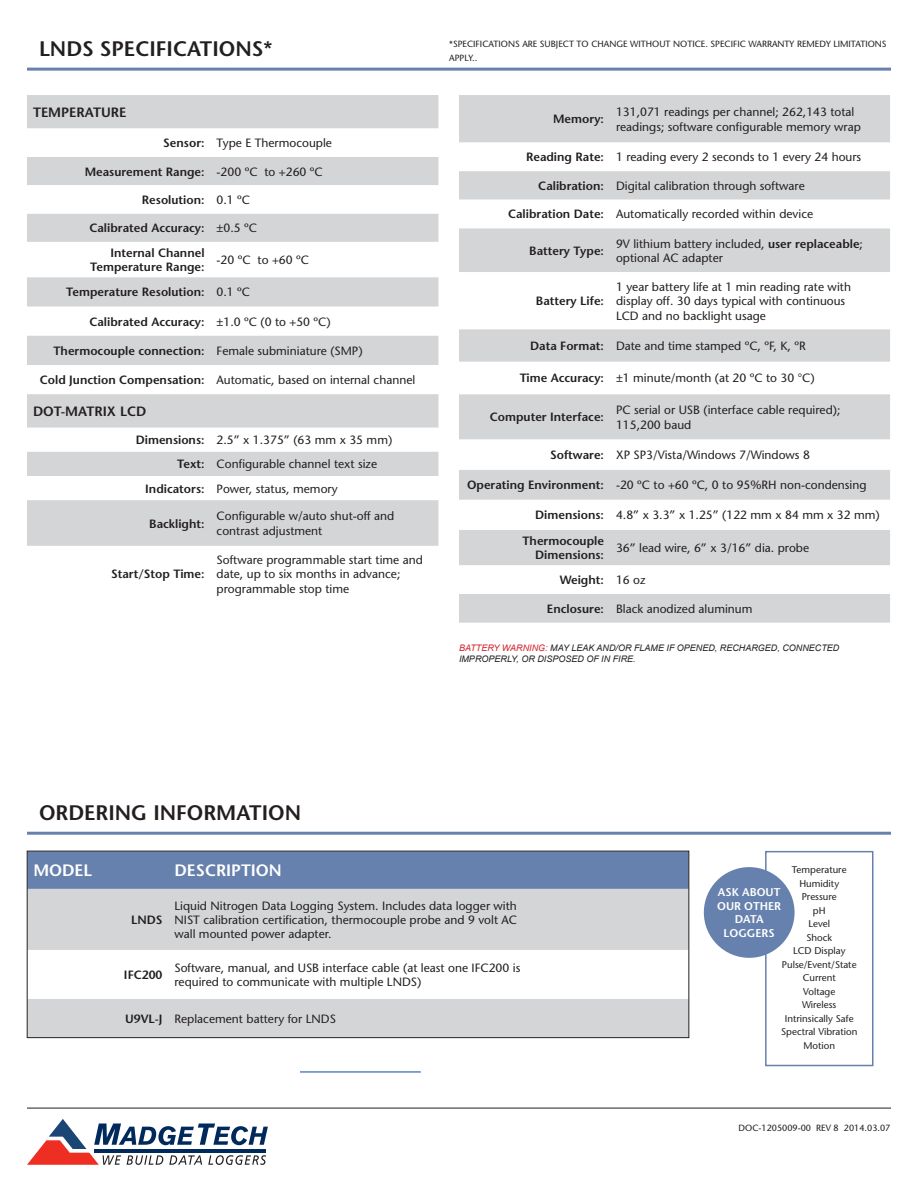
<style>
.page{position:relative;width:918px;height:1188px;background:#fff}
.page>*{position:absolute;margin:0;border:0;box-sizing:border-box;transform-origin:0 0}
.t1{font:600 21px "Stone Sans";color:#231f20}
.t2{font:600 16.5px "Stone Sans";color:#fff}
.t3{font:600 13.5px "Stone Sans";color:#231f20}
.t4{font:12px/14.4px "Stone Sans";color:#231f20}
.t5{font:600 12px/14.4px "Stone Sans";color:#231f20;text-align:right}
.t6{font:600 11.25px/13.5px "Stone Sans";color:#fff;text-align:center}
.t7{font:9.75px "Stone Sans";color:#231f20}
.t8{font:9px/13.5px "Stone Sans";color:#231f20}
.t9{font:italic 9px/10.8px "Arial";color:#231f20}
.s1{font-weight:600}
.s2{color:#d1232a}
</style>
<div class="page">
<hr style="left:27px;top:68px;width:864px;height:3px;background:#6681ad">
<svg style="left:27px;top:1119px;width:241px;height:46px"></svg>
<hr style="left:94px;top:1149px;width:172px;height:3px;background:#00295c">
<hr style="left:27px;top:1108px;width:864px;height:1px;background:#231f20">
<hr style="left:27px;top:832px;width:864px;height:3px;background:#6681ad">
<div style="left:29px;top:853px;width:658px;height:36px;background:#6681ad"></div>
<svg style="left:29px;top:889px;width:658px;height:147px;fill:#d4d5d7"></svg>
<div style="left:27px;top:851px;width:662px;height:187px;border:1px solid #231f20"></div>
<div style="left:765px;top:851px;width:108px;height:215px;border:2px solid #6681ad"></div>
<div style="left:704px;top:867px;width:91px;height:91px;background:#6681ad;border-radius:50%"></div>
<div style="left:27px;top:95px;width:411px;height:34px;background:#d4d5d7"></div>
<svg style="left:27px;top:157px;width:411px;height:85px;fill:#d4d5d7"></svg>
<svg style="left:27px;top:277px;width:411px;height:269px;fill:#d4d5d7"></svg>
<div style="left:459px;top:95px;width:431px;height:48px;background:#d4d5d7"></div>
<svg style="left:459px;top:171px;width:431px;height:101px;fill:#d4d5d7"></svg>
<div style="left:459px;top:329px;width:431px;height:294px;background:#d4d5d7"></div>
<svg style="left:459px;top:362px;width:431px;height:232px"></svg>
<hr style="left:300px;top:1072px;width:121px;height:1px;background:#0645ad">
<p class="t1" style="left:39px;top:36px;width:235px">LNDS SPECIFICATIONS*</p>
<p class="t8" style="left:449px;top:37px;width:439px">*SPECIFICATIONS ARE SUBJECT TO CHANGE WITHOUT NOTICE. SPECIFIC WARRANTY REMEDY LIMITATIONS<br>APPLY..</p>
<p class="t3" style="left:33px;top:104px;width:95px">TEMPERATURE</p>
<p class="t5" style="left:163px;top:136px;width:43px">Sensor:</p>
<p class="t4" style="left:217px;top:136px;width:117px">Type E Thermocouple</p>
<p class="t5" style="left:85px;top:164px;width:121px">Measurement Range:</p>
<p class="t4" style="left:217px;top:164px;width:108px">-200 ºC to +260 ºC</p>
<p class="t5" style="left:142px;top:192px;width:64px">Resolution:</p>
<p class="t4" style="left:217px;top:193px;width:35px">0.1 ºC</p>
<p class="t5" style="left:89px;top:221px;width:117px">Calibrated Accuracy:</p>
<p class="t4" style="left:217px;top:221px;width:42px">±0.5 ºC</p>
<p class="t5" style="left:90px;top:246px;width:116px">Internal Channel<br>Temperature Range:</p>
<p class="t4" style="left:217px;top:253px;width:94px">-20 ºC to +60 ºC</p>
<p class="t5" style="left:66px;top:285px;width:140px">Temperature Resolution:</p>
<p class="t4" style="left:217px;top:285px;width:35px">0.1 ºC</p>
<p class="t5" style="left:89px;top:314px;width:117px">Calibrated Accuracy:</p>
<p class="t4" style="left:217px;top:314px;width:116px">±1.0 ºC (0 to +50 ºC)</p>
<p class="t5" style="left:53px;top:343px;width:153px">Thermocouple connection:</p>
<p class="t4" style="left:217px;top:344px;width:148px">Female subminiature (SMP)</p>
<p class="t5" style="left:40px;top:373px;width:166px">Cold Junction Compensation:</p>
<p class="t4" style="left:217px;top:373px;width:200px">Automatic, based on internal channel</p>
<p class="t3" style="left:33px;top:403px;width:115px">DOT-MATRIX LCD</p>
<p class="t5" style="left:136px;top:433px;width:70px">Dimensions:</p>
<p class="t4" style="left:217px;top:433px;width:177px">2.5” x 1.375” (63 mm x 35 mm)</p>
<p class="t5" style="left:177px;top:457px;width:29px">Text:</p>
<p class="t4" style="left:217px;top:457px;width:162px">Configurable channel text size</p>
<p class="t5" style="left:145px;top:481px;width:61px">Indicators:</p>
<p class="t4" style="left:217px;top:481px;width:123px">Power, status, memory</p>
<p class="t5" style="left:149px;top:516px;width:57px">Backlight:</p>
<p class="t4" style="left:217px;top:509px;width:179px">Configurable w/auto shut-off and contrast adjustment</p>
<p class="t5" style="left:111px;top:567px;width:95px">Start/Stop Time:</p>
<p class="t4" style="left:217px;top:553px;width:208px">Software programmable start time and date, up to six months in advance; programmable stop time</p>
<p class="t5" style="left:553px;top:112px;width:52px">Memory:</p>
<p class="t4" style="left:616px;top:105px;width:246px">131,071 readings per channel; 262,143 total readings; software configurable memory wrap</p>
<p class="t5" style="left:526px;top:150px;width:79px">Reading Rate:</p>
<p class="t4" style="left:616px;top:150px;width:247px">1 reading every 2 seconds to 1 every 24 hours</p>
<p class="t5" style="left:538px;top:179px;width:67px">Calibration:</p>
<p class="t4" style="left:616px;top:179px;width:190px">Digital calibration through software</p>
<p class="t5" style="left:508px;top:207px;width:97px">Calibration Date:</p>
<p class="t4" style="left:616px;top:207px;width:199px">Automatically recorded within device</p>
<p class="t5" style="left:529px;top:243px;width:76px">Battery Type:</p>
<p class="t4" style="left:616px;top:236px;width:249px">9V lithium battery included, <span class="s1">user replaceable</span>; optional AC adapter</p>
<p class="t5" style="left:536px;top:294px;width:70px">Battery Life:</p>
<p class="t4" style="left:616px;top:280px;width:237px">1 year battery life at 1 min reading rate with display off. 30 days typical with continuous<br>LCD and no backlight usage</p>
<p class="t5" style="left:530px;top:339px;width:75px">Data Format:</p>
<p class="t4" style="left:616px;top:339px;width:191px">Date and time stamped ºC, ºF, K, ºR</p>
<p class="t5" style="left:520px;top:371px;width:86px">Time Accuracy:</p>
<p class="t4" style="left:616px;top:371px;width:200px">±1 minute/month (at 20 ºC to 30 °C)</p>
<p class="t5" style="left:490px;top:410px;width:116px">Computer Interface:</p>
<p class="t4" style="left:616px;top:403px;width:226px">PC serial or USB (interface cable required);<br>115,200 baud</p>
<p class="t5" style="left:550px;top:448px;width:55px">Software:</p>
<p class="t4" style="left:616px;top:448px;width:195px">XP SP3/Vista/Windows 7/Windows 8</p>
<p class="t5" style="left:467px;top:478px;width:138px">Operating Environment:</p>
<p class="t4" style="left:616px;top:478px;width:252px">-20 ºC to +60 ºC, 0 to 95%RH non-condensing</p>
<p class="t5" style="left:535px;top:508px;width:70px">Dimensions:</p>
<p class="t4" style="left:616px;top:508px;width:265px">4.8” x 3.3” x 1.25” (122 mm x 84 mm x 32 mm)</p>
<p class="t5" style="left:522px;top:534px;width:83px">Thermocouple<br>Dimensions:</p>
<p class="t4" style="left:616px;top:541px;width:195px">36” lead wire, 6” x 3/16” dia. probe</p>
<p class="t5" style="left:560px;top:573px;width:46px">Weight:</p>
<p class="t4" style="left:616px;top:573px;width:31px">16 oz</p>
<p class="t5" style="left:547px;top:601px;width:59px">Enclosure:</p>
<p class="t4" style="left:616px;top:601px;width:138px">Black anodized aluminum</p>
<p class="t9" style="left:459px;top:643px;width:382px"><span class="s2">BATTERY WARNING:</span> MAY LEAK AND/OR FLAME IF OPENED, RECHARGED, CONNECTED<br>IMPROPERLY, OR DISPOSED OF IN FIRE.</p>
<p class="t1" style="left:39px;top:800px;width:264px">ORDERING INFORMATION</p>
<p class="t2" style="left:33px;top:861px;width:60px">MODEL</p>
<p class="t2" style="left:174px;top:861px;width:109px">DESCRIPTION</p>
<p class="t5" style="left:131px;top:913px;width:33px">LNDS</p>
<p class="t4" style="left:174px;top:898px;width:344px;text-align:justify">Liquid Nitrogen Data Logging System. Includes data logger with NIST calibration certification, thermocouple probe and 9 volt AC wall mounted power adapter.</p>
<p class="t5" style="left:124px;top:968px;width:40px">IFC200</p>
<p class="t4" style="left:174px;top:960px;width:347px">Software, manual, and USB interface cable (at least one IFC200 is required to communicate with multiple LNDS)</p>
<p class="t5" style="left:125px;top:1011px;width:39px">U9VL-J</p>
<p class="t4" style="left:174px;top:1011px;width:163px">Replacement battery for LNDS</p>
<p class="t7" style="left:792px;top:864px;width:56px">Temperature</p>
<p class="t7" style="left:799px;top:878px;width:41px">Humidity</p>
<p class="t7" style="left:802px;top:891px;width:37px">Pressure</p>
<p class="t7" style="left:813px;top:905px;width:14px">pH</p>
<p class="t7" style="left:808px;top:918px;width:23px">Level</p>
<p class="t7" style="left:806px;top:932px;width:27px">Shock</p>
<p class="t7" style="left:793px;top:945px;width:54px">LCD Display</p>
<p class="t7" style="left:782px;top:959px;width:76px">Pulse/Event/State</p>
<p class="t7" style="left:803px;top:972px;width:35px">Current</p>
<p class="t7" style="left:803px;top:986px;width:34px">Voltage</p>
<p class="t7" style="left:802px;top:999px;width:36px">Wireless</p>
<p class="t7" style="left:785px;top:1013px;width:70px">Intrinsically Safe</p>
<p class="t7" style="left:781px;top:1026px;width:78px">Spectral Vibration</p>
<p class="t7" style="left:803px;top:1040px;width:33px">Motion</p>
<p class="t6" style="left:717px;top:886px;width:65px">ASK ABOUT<br>OUR OTHER<br>DATA</p>
<p class="t6" style="left:724px;top:926px;width:53px">LOGGERS</p>
<p class="t8" style="left:739px;top:1121px;width:153px">DOC-1205009-00 REV 8 2014.03.07</p>
</div>
